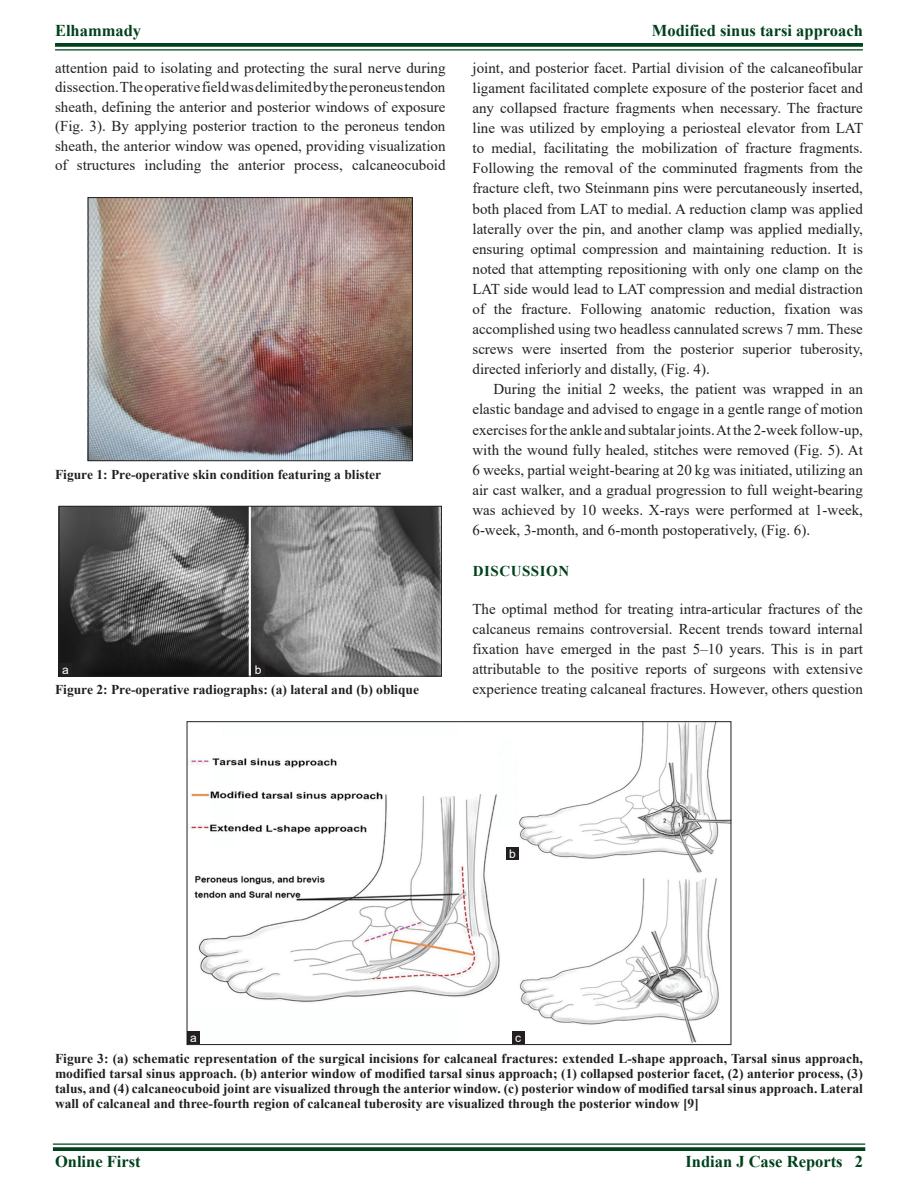
<style>
.page{position:relative;width:918px;height:1188px;background:#fff}
.page>*{position:absolute;margin:0;border:0;box-sizing:border-box;transform-origin:0 0}
.RF{font:700 16.5px "Times New Roman";color:#00421c}
.TX{font:15px/20.1px "Times New Roman";color:#231f20;text-align:justify}
.TXFL{font:15px/20.1px "Times New Roman";color:#231f20;text-align:justify}
.t1{font:700 15px "Times New Roman";letter-spacing:.035em;color:#00421c}
.FGC{font:700 13.5px/15px "Times New Roman";color:#231f20;text-align:justify}
.LABEL{font:12px "Arial";color:#fff}
</style>
<div class="page">
<hr style="left:53px;top:1143px;width:812px;height:2px;background:#00421c">
<svg style="left:53px;top:1147px;width:812px;height:4px;background:#0f4d29"></svg>
<svg style="left:55px;top:43px;width:808px;height:4px;background:#0f4d29"></svg>
<hr style="left:55px;top:49px;width:808px;height:2px;background:#00421c">
<img style="left:90px;top:199px;width:321px;height:260px">
<div style="left:88px;top:197px;width:325px;height:264px;border:1px solid #231f20"></div>
<img style="left:61px;top:508px;width:379px;height:166px">
<div style="left:59px;top:506px;width:383px;height:170px;border:1px solid #231f20"></div>
<div style="left:252px;top:663px;width:13px;height:13px;background:#231f20"></div>
<div style="left:59px;top:663px;width:13px;height:13px;background:#231f20"></div>
<img style="left:189px;top:723px;width:540px;height:320px">
<div style="left:187px;top:1032px;width:13px;height:12px;background:#231f20"></div>
<div style="left:506px;top:847px;width:13px;height:13px;background:#231f20"></div>
<div style="left:512px;top:1032px;width:13px;height:12px;background:#231f20"></div>
<p class="RF" style="left:55px;top:18px;width:88px">Elhammady</p>
<p class="RF" style="left:652px;top:18px;width:213px">Modified sinus tarsi approach</p>
<p class="TX" style="left:55px;top:58px;width:392px;line-height:19.5px">attention paid to isolating and protecting the sural nerve during dissection. The operative field was delimited by the peroneus tendon sheath, defining the anterior and posterior windows of exposure (Fig. 3). By applying posterior traction to the peroneus tendon sheath, the anterior window was opened, providing visualization of structures including the anterior process, calcaneocuboid</p>
<p class="TX" style="left:472px;top:57px;width:392px">joint, and posterior facet. Partial division of the calcaneofibular ligament facilitated complete exposure of the posterior facet and any collapsed fracture fragments when necessary. The fracture line was utilized by employing a periosteal elevator from LAT to medial, facilitating the mobilization of fracture fragments.<br>Following the removal of the comminuted fragments from the fracture cleft, two Steinmann pins were percutaneously inserted, both placed from LAT to medial. A reduction clamp was applied laterally over the pin, and another clamp was applied medially, ensuring optimal compression and maintaining reduction. It is noted that attempting repositioning with only one clamp on the LAT side would lead to LAT compression and medial distraction of the fracture. Following anatomic reduction, fixation was accomplished using two headless cannulated screws 7 mm. These screws were inserted from the posterior superior tuberosity, directed inferiorly and distally, (Fig. 4).</p>
<p class="TX" style="left:472px;top:379px;width:392px;text-indent:21px">During the initial 2 weeks, the patient was wrapped in an elastic bandage and advised to engage in a gentle range of motion exercises for the ankle and subtalar joints. At the 2-week follow-up, with the wound fully healed, stitches were removed (Fig. 5). At 6 weeks, partial weight-bearing at 20 kg was initiated, utilizing an air cast walker, and a gradual progression to full weight-bearing was achieved by 10 weeks. X-rays were performed at 1-week, 6-week, 3-month, and 6-month postoperatively, (Fig. 6).</p>
<h1 class="t1" style="left:473px;top:560px;width:98px">DISCUSSION</h1>
<p class="TXFL" style="left:472px;top:599px;width:392px">The optimal method for treating intra-articular fractures of the calcaneus remains controversial. Recent trends toward internal fixation have emerged in the past 5–10 years. This is in part attributable to the positive reports of surgeons with extensive experience treating calcaneal fractures. However, others question</p>
<p class="FGC" style="left:55px;top:467px;width:328px">Figure 1: Pre-operative skin condition featuring a blister</p>
<p class="LABEL" style="left:62px;top:662px;width:8px">a</p>
<p class="LABEL" style="left:255px;top:661px;width:8px">b</p>
<p class="FGC" style="left:55px;top:682px;width:365px">Figure 2: Pre-operative radiographs: (a) lateral and (b) oblique</p>
<p class="LABEL" style="left:190px;top:1030px;width:8px">a</p>
<p class="LABEL" style="left:509px;top:845px;width:8px">b</p>
<p class="LABEL" style="left:515px;top:1030px;width:7px">c</p>
<p class="FGC" style="left:55px;top:1050px;width:809px">Figure 3: (a) schematic representation of the surgical incisions for calcaneal fractures: extended L-shape approach, Tarsal sinus approach, modified tarsal sinus approach. (b) anterior window of modified tarsal sinus approach; (1) collapsed posterior facet, (2) anterior process, (3) talus, and (4) calcaneocuboid joint are visualized through the anterior window. (c) posterior window of modified tarsal sinus approach. Lateral wall of calcaneal and three-fourth region of calcaneal tuberosity are visualized through the posterior window [9]</p>
<p class="RF" style="left:55px;top:1150px;width:87px">Online First</p>
<p class="RF" style="left:685px;top:1150px;width:179px">Indian J Case Reports 2</p>
</div>
